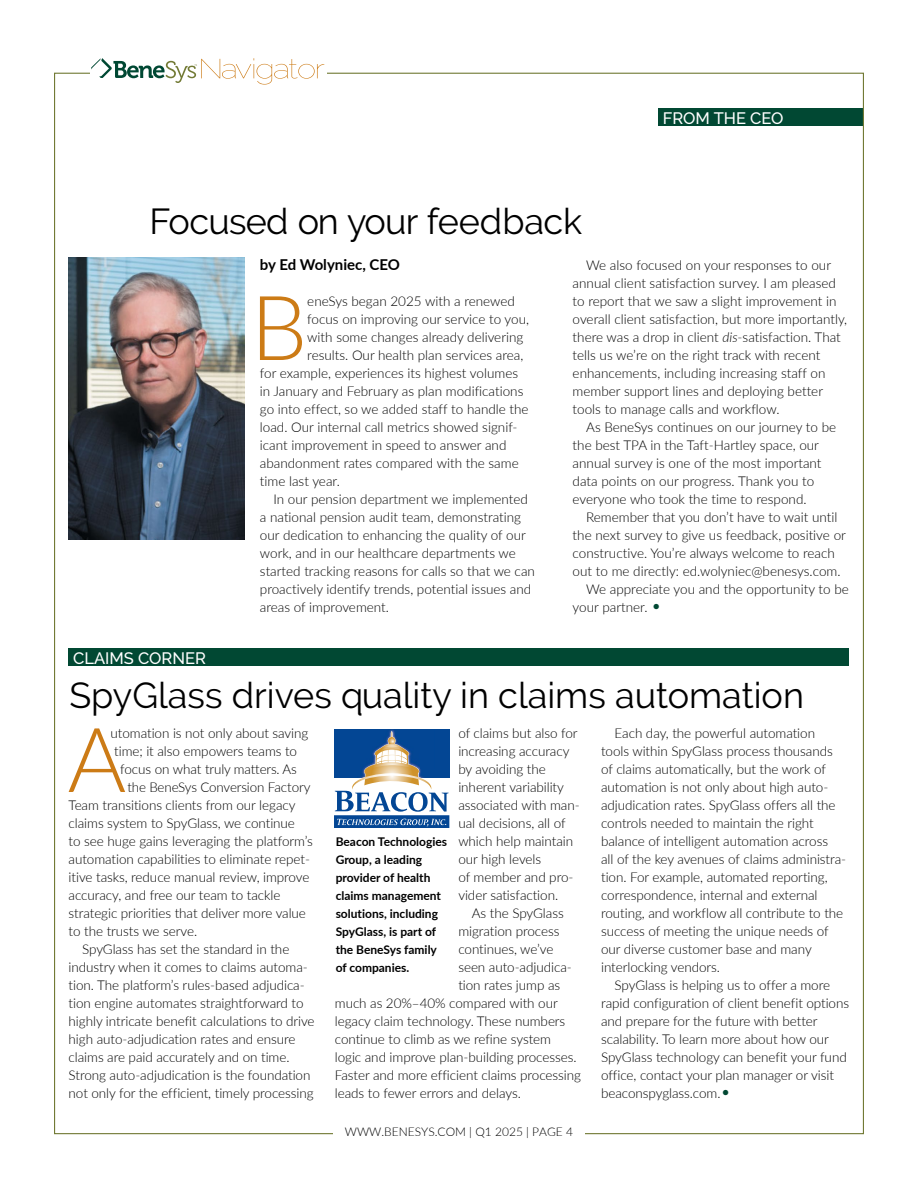
<style>
.page{position:relative;width:918px;height:1188px;background:#fff}
.page>*{position:absolute;margin:0;border:0;box-sizing:border-box;transform-origin:0 0}
.t1{font:300 89.85px "Lato";color:#cc7b16}
.t2{font:36px "Raleway";color:#000}
.t3{font:36px "Raleway";letter-spacing:-.02em;color:#000}
.t4{font:500 16.5px "Raleway";color:#fff}
.t5{font:700 15px "Lato";color:#000}
.t6{font:300 13.5px/18px "Lato";letter-spacing:-.005em;color:#000}
.t7{font:700 12px/18px "Lato";color:#000}
.t8{font:300 12px "Lato";color:#000}
.s1{font-style:italic}
.s2{font-size:18px;color:#014833}
</style>
<div class="page">
<div style="left:658px;top:108px;width:206px;height:18px;background:#014833"></div>
<svg style="left:91px;top:58px;width:233px;height:27px"></svg>
<img style="left:69px;top:258px;width:176px;height:282px">
<div style="left:69px;top:648px;width:780px;height:18px;background:#014833"></div>
<img style="left:349px;top:729px;width:86px;height:2px">
<svg style="left:334px;top:731px;width:115px;height:97px"></svg>
<p class="t4" style="left:663px;top:108px;width:122px">FROM THE CEO</p>
<h2 class="t3" style="left:149px;top:200px;width:434px">Focused on your feedback</h2>
<p class="t5" style="left:260px;top:253px;width:142px">by Ed Wolyniec, CEO</p>
<h1 class="t1" style="left:251px;top:265px;width:58px">B</h1>
<p class="t6" style="left:307px;top:292px;width:209px">eneSys began 2025 with a renewed</p>
<p class="t6" style="left:573px;top:256px;width:276px;text-indent:14px">We also focused on your responses to our annual client satisfaction survey. I am pleased to report that we saw a slight improvement in overall client satisfaction, but more importantly, there was a drop in client <span class="s1">dis</span>-satisfaction. That tells us we’re on the right track with recent enhancements, including increasing staff on member support lines and deploying better tools to manage calls and workflow.</p>
<p class="t6" style="left:573px;top:418px;width:265px;text-indent:14px">As BeneSys continues on our journey to be the best TPA in the Taft-Hartley space, our annual survey is one of the most important data points on our progress. Thank you to everyone who took the time to respond.</p>
<p class="t6" style="left:586px;top:508px;width:253px">Remember that you don’t have to wait until</p>
<p class="t6" style="left:573px;top:526px;width:275px">the next survey to give us feedback, positive or</p>
<p class="t6" style="left:573px;top:544px;width:264px">constructive. You’re always welcome to reach</p>
<p class="t6" style="left:573px;top:562px;width:269px">out to me directly: ed.wolyniec@benesys.com.</p>
<p class="t6" style="left:586px;top:580px;width:264px">We appreciate you and the opportunity to be</p>
<p class="t6" style="left:573px;top:598px;width:91px">your partner. <span class="s2">•</span></p>
<p class="t6" style="left:307px;top:310px;width:223px">focus on improving our service to you,</p>
<p class="t6" style="left:307px;top:328px;width:218px">with some changes already delivering</p>
<p class="t6" style="left:307px;top:346px;width:218px">results. Our health plan services area,</p>
<p class="t6" style="left:260px;top:364px;width:260px">for example, experiences its highest volumes</p>
<p class="t6" style="left:260px;top:382px;width:265px">in January and February as plan modifications</p>
<p class="t6" style="left:260px;top:400px;width:270px">go into effect, so we added staff to handle the</p>
<p class="t6" style="left:260px;top:418px;width:259px">load. Our internal call metrics showed signif-</p>
<p class="t6" style="left:260px;top:436px;width:248px">icant improvement in speed to answer and</p>
<p class="t6" style="left:260px;top:454px;width:260px">abandonment rates compared with the same</p>
<p class="t6" style="left:260px;top:472px;width:81px">time last year.</p>
<p class="t6" style="left:273px;top:490px;width:256px">In our pension department we implemented</p>
<p class="t6" style="left:260px;top:508px;width:263px">a national pension audit team, demonstrating</p>
<p class="t6" style="left:260px;top:526px;width:268px">our dedication to enhancing the quality of our</p>
<p class="t6" style="left:260px;top:544px;width:257px">work, and in our healthcare departments we</p>
<p class="t6" style="left:260px;top:562px;width:277px">started tracking reasons for calls so that we can</p>
<p class="t6" style="left:260px;top:580px;width:273px">proactively identify trends, potential issues and</p>
<p class="t6" style="left:260px;top:598px;width:131px">areas of improvement.</p>
<p class="t4" style="left:73px;top:648px;width:134px">CLAIMS CORNER</p>
<h2 class="t2" style="left:69px;top:674px;width:736px">SpyGlass drives quality in claims automation</h2>
<h1 class="t1" style="left:67px;top:697px;width:60px">A</h1>
<p class="t6" style="left:601px;top:723px;width:247px;text-indent:14px">Each day, the powerful automation tools within SpyGlass process thousands of claims automatically, but the work of automation is not only about high auto&shy;adjudication rates. SpyGlass offers all the controls needed to maintain the right balance of intelligent automation across<br>all of the key avenues of claims administra&shy;tion. For example, automated reporting, correspondence, internal and external routing, and workflow all contribute to the success of meeting the unique needs of our diverse customer base and many interlocking vendors.</p>
<p class="t6" style="left:601px;top:975px;width:250px;text-indent:14px">SpyGlass is helping us to offer a more rapid configuration of client benefit options and prepare for the future with better scalability. To learn more about how our SpyGlass technology can benefit your fund office, contact your plan manager or visit beaconspyglass.com.<span class="s2">•</span></p>
<p class="t6" style="left:458px;top:724px;width:123px">of claims but also for increasing accuracy by avoiding the inherent variability associated with man&shy;ual decisions, all of which help maintain our high levels<br>of member and pro&shy;vider satisfaction.</p>
<p class="t6" style="left:472px;top:904px;width:93px">As the SpyGlass</p>
<p class="t6" style="left:458px;top:922px;width:103px">migration process</p>
<p class="t6" style="left:458px;top:940px;width:97px">continues, we’ve</p>
<p class="t6" style="left:458px;top:958px;width:115px">seen auto-adjudica-</p>
<p class="t6" style="left:458px;top:976px;width:103px">tion rates jump as</p>
<p class="t6" style="left:335px;top:994px;width:224px">much as 20%–40% compared with our</p>
<p class="t6" style="left:335px;top:1012px;width:232px">legacy claim technology. These numbers</p>
<p class="t6" style="left:335px;top:1030px;width:218px">continue to climb as we refine system</p>
<p class="t6" style="left:335px;top:1047px;width:243px">logic and improve plan-building processes.</p>
<p class="t6" style="left:335px;top:1065px;width:248px">Faster and more efficient claims processing</p>
<p class="t6" style="left:335px;top:1083px;width:188px">leads to fewer errors and delays.</p>
<p class="t6" style="left:111px;top:724px;width:199px">utomation is not only about saving</p>
<p class="t6" style="left:114px;top:742px;width:184px">time; it also empowers teams to</p>
<p class="t6" style="left:120px;top:760px;width:178px">focus on what truly matters. As</p>
<p class="t6" style="left:127px;top:778px;width:185px">the BeneSys Conversion Factory</p>
<p class="t6" style="left:69px;top:796px;width:228px">Team transitions clients from our legacy</p>
<p class="t6" style="left:69px;top:814px;width:228px">claims system to SpyGlass, we continue</p>
<p class="t6" style="left:69px;top:832px;width:246px">to see huge gains leveraging the platform’s</p>
<p class="t6" style="left:69px;top:850px;width:243px">automation capabilities to eliminate repet-</p>
<p class="t6" style="left:69px;top:868px;width:242px">itive tasks, reduce manual review, improve</p>
<p class="t6" style="left:69px;top:886px;width:213px">accuracy, and free our team to tackle</p>
<p class="t6" style="left:69px;top:904px;width:239px">strategic priorities that deliver more value</p>
<p class="t6" style="left:69px;top:922px;width:130px">to the trusts we serve.</p>
<p class="t6" style="left:82px;top:940px;width:209px">SpyGlass has set the standard in the</p>
<p class="t6" style="left:69px;top:958px;width:241px">industry when it comes to claims automa-</p>
<p class="t6" style="left:69px;top:976px;width:238px">tion. The platform’s rules-based adjudica-</p>
<p class="t6" style="left:69px;top:994px;width:236px">tion engine automates straightforward to</p>
<p class="t6" style="left:69px;top:1012px;width:248px">highly intricate benefit calculations to drive</p>
<p class="t6" style="left:69px;top:1030px;width:228px">high auto-adjudication rates and ensure</p>
<p class="t6" style="left:69px;top:1048px;width:222px">claims are paid accurately and on time.</p>
<p class="t6" style="left:69px;top:1066px;width:243px">Strong auto-adjudication is the foundation</p>
<p class="t6" style="left:69px;top:1084px;width:247px">not only for the efficient, timely processing</p>
<p class="t7" style="left:336px;top:832px;width:113px">Beacon Technologies<br>Group, a leading provider of health claims management solutions, including<br>SpyGlass, is part of the BeneSys family of companies.</p>
<p class="t8" style="left:345px;top:1123px;width:230px">WWW.BENESYS.COM | Q1 2025 | PAGE 4</p>
</div>
